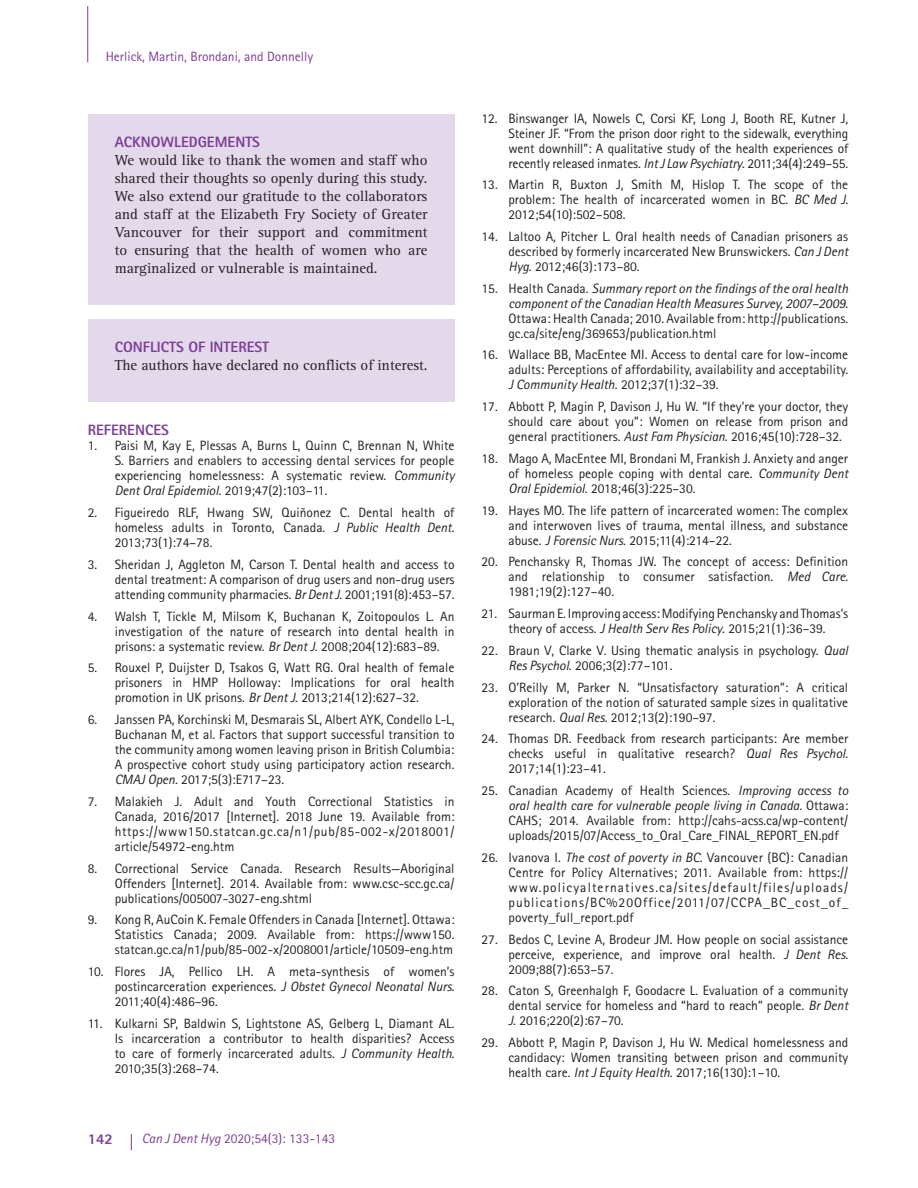
<style>
.page{position:relative;width:918px;height:1188px;background:#fff}
.page>*{position:absolute;margin:0;border:0;box-sizing:border-box;transform-origin:0 0}
.t1{font:15px/18px "Rotis Serif Std";color:#231f20;text-align:justify}
.t2{font:800 15px "Rotis Sans Serif Std";color:#7d3d97}
.t3{font:13.5px/15px "Rotis Sans Serif Std";color:#231f20;text-align:justify}
.t4{font:13.5px "Rotis Sans Serif Std";color:#7d3d97}
.s1{font-style:italic}
</style>
<div class="page">
<hr style="left:87px;top:7px;width:1px;height:55px;background:#7d3d97">
<svg style="left:131px;top:1134px;width:1px;height:16px"></svg>
<div style="left:88px;top:114px;width:367px;height:191px;background:#e3d9eb"></div>
<div style="left:88px;top:319px;width:367px;height:83px;background:#e3d9eb"></div>
<p class="t4" style="left:106px;top:52px;width:209px">Herlick, Martin, Brondani, and Donnelly</p>
<p class="t2" style="left:115px;top:137px;width:147px">ACKNOWLEDGEMENTS</p>
<p class="t1" style="left:115px;top:153px;width:314px">We would like to thank the women and staff who shared their thoughts so openly during this study.<br>We also extend our gratitude to the collaborators and staff at the Elizabeth Fry Society of Greater Vancouver for their support and commitment to ensuring that the health of women who are marginalized or vulnerable is maintained.</p>
<p class="t2" style="left:115px;top:341px;width:156px">CONFLICTS OF INTEREST</p>
<p class="t1" style="left:115px;top:358px;width:314px">The authors have declared no conflicts of interest.</p>
<p class="t2" style="left:88px;top:425px;width:83px">REFERENCES</p>
<p class="t3" style="left:115px;top:439px;width:341px;text-indent:-27px">1. Paisi M, Kay E, Plessas A, Burns L, Quinn C, Brennan N, White S. Barriers and enablers to accessing dental services for people experiencing homelessness: A systematic review. <span class="s1">Community Dent Oral Epidemiol</span>. 2019;47(2):103–11.</p>
<p class="t3" style="left:115px;top:506px;width:341px;text-indent:-27px">2. Figueiredo RLF, Hwang SW, Quiñonez C. Dental health of homeless adults in Toronto, Canada. <span class="s1">J Public Health Dent</span>.<br>2013;73(1):74–78.</p>
<p class="t3" style="left:115px;top:558px;width:341px;text-indent:-27px">3. Sheridan J, Aggleton M, Carson T. Dental health and access to dental treatment: A comparison of drug users and non-drug users attending community pharmacies. <span class="s1">Br Dent J</span>. 2001;191(8):453–57.</p>
<p class="t3" style="left:115px;top:609px;width:341px;text-indent:-27px">4. Walsh T, Tickle M, Milsom K, Buchanan K, Zoitopoulos L. An investigation of the nature of research into dental health in prisons: a systematic review. <span class="s1">Br Dent J</span>. 2008;204(12):683–89.</p>
<p class="t3" style="left:115px;top:661px;width:341px;text-indent:-27px">5. Rouxel P, Duijster D, Tsakos G, Watt RG. Oral health of female prisoners in HMP Holloway: Implications for oral health promotion in UK prisons. <span class="s1">Br Dent J</span>. 2013;214(12):627–32.</p>
<p class="t3" style="left:115px;top:713px;width:341px;text-indent:-27px">6. Janssen PA, Korchinski M, Desmarais SL, Albert AYK, Condello L-L, Buchanan M, et al. Factors that support successful transition to the community among women leaving prison in British Columbia:<br>A prospective cohort study using participatory action research.<br><span class="s1">CMAJ Open</span>. 2017;5(3):E717–23.</p>
<p class="t3" style="left:115px;top:795px;width:341px;text-indent:-27px">7. Malakieh J. Adult and Youth Correctional Statistics in Canada, 2016/2017 [Internet]. 2018 June 19. Available from: https://www150.statcan.gc.ca/n1/pub/85-002-x/2018001/ article/54972-eng.htm</p>
<p class="t3" style="left:115px;top:861px;width:341px;text-indent:-27px">8. Correctional Service Canada. Research Results—Aboriginal Offenders [Internet]. 2014. Available from: www.csc-scc.gc.ca/ publications/005007-3027-eng.shtml</p>
<p class="t3" style="left:115px;top:913px;width:341px;text-indent:-27px">9. Kong R, AuCoin K. Female Offenders in Canada [Internet]. Ottawa:<br>Statistics Canada; 2009. Available from: https://www150. statcan.gc.ca/n1/pub/85-002-x/2008001/article/10509-eng.htm</p>
<p class="t3" style="left:115px;top:965px;width:341px;text-indent:-27px">10. Flores JA, Pellico LH. A meta-synthesis of women’s postincarceration experiences. <span class="s1">J Obstet Gynecol Neonatal Nurs</span>.<br>2011;40(4):486–96.</p>
<p class="t3" style="left:115px;top:1017px;width:341px;text-indent:-27px">11. Kulkarni SP, Baldwin S, Lightstone AS, Gelberg L, Diamant AL.<br>Is incarceration a contributor to health disparities? Access to care of formerly incarcerated adults. <span class="s1">J Community Health</span>.<br>2010;35(3):268–74.</p>
<p class="t2" style="left:88px;top:1134px;width:27px">142</p>
<p class="t4" style="left:142px;top:1134px;width:195px"><span class="s1">Can J Dent Hyg</span> 2020;54(3): 133-143</p>
<p class="t3" style="left:509px;top:111px;width:341px;text-indent:-27px">12. Binswanger IA, Nowels C, Corsi KF, Long J, Booth RE, Kutner J, Steiner JF. “From the prison door right to the sidewalk, everything went downhill”: A qualitative study of the health experiences of recently released inmates. <span class="s1">Int J Law Psychiatry</span>. 2011;34(4):249–55.</p>
<p class="t3" style="left:509px;top:178px;width:341px;text-indent:-27px">13. Martin R, Buxton J, Smith M, Hislop T. The scope of the problem: The health of incarcerated women in BC. <span class="s1">BC Med J</span>.<br>2012;54(10):502–508.</p>
<p class="t3" style="left:509px;top:230px;width:341px;text-indent:-27px">14. Laltoo A, Pitcher L. Oral health needs of Canadian prisoners as described by formerly incarcerated New Brunswickers. <span class="s1">Can J Dent Hyg</span>. 2012;46(3):173–80.</p>
<p class="t3" style="left:509px;top:282px;width:341px;text-indent:-27px">15. Health Canada. <span class="s1">Summary report on the findings of the oral health component of the Canadian Health Measures Survey, 2007–2009</span>.<br>Ottawa: Health Canada; 2010. Available from: http://publications. gc.ca/site/eng/369653/publication.html</p>
<p class="t3" style="left:509px;top:348px;width:341px;text-indent:-27px">16. Wallace BB, MacEntee MI. Access to dental care for low-income adults: Perceptions of affordability, availability and acceptability.<br><span class="s1">J Community Health</span>. 2012;37(1):32–39.</p>
<p class="t3" style="left:509px;top:400px;width:341px;text-indent:-27px">17. Abbott P, Magin P, Davison J, Hu W. “If they’re your doctor, they should care about you”: Women on release from prison and general practitioners. <span class="s1">Aust Fam Physician</span>. 2016;45(10):728–32.</p>
<p class="t3" style="left:509px;top:452px;width:341px;text-indent:-27px">18. Mago A, MacEntee MI, Brondani M, Frankish J. Anxiety and anger of homeless people coping with dental care. <span class="s1">Community Dent Oral Epidemiol</span>. 2018;46(3):225–30.</p>
<p class="t3" style="left:509px;top:504px;width:341px;text-indent:-27px">19. Hayes MO. The life pattern of incarcerated women: The complex and interwoven lives of trauma, mental illness, and substance abuse. <span class="s1">J Forensic Nurs</span>. 2015;11(4):214–22.</p>
<p class="t3" style="left:509px;top:555px;width:341px;text-indent:-27px">20. Penchansky R, Thomas JW. The concept of access: Definition and relationship to consumer satisfaction. <span class="s1">Med Care</span>.<br>1981;19(2):127–40.</p>
<p class="t3" style="left:482px;top:607px;width:368px;text-align:center">21. Saurman E. Improving access: Modifying Penchansky and Thomas’s theory of access. <span class="s1">J Health Serv Res Policy</span>. 2015;21(1):36–39.</p>
<p class="t3" style="left:509px;top:644px;width:341px;text-indent:-27px">22. Braun V, Clarke V. Using thematic analysis in psychology. <span class="s1">Qual<br>Res Psychol</span>. 2006;3(2):77–101.</p>
<p class="t3" style="left:509px;top:681px;width:341px;text-indent:-27px">23. O’Reilly M, Parker N. “Unsatisfactory saturation”: A critical exploration of the notion of saturated sample sizes in qualitative research. <span class="s1">Qual Res.</span> 2012;13(2):190–97.</p>
<p class="t3" style="left:509px;top:732px;width:341px;text-indent:-27px">24. Thomas DR. Feedback from research participants: Are member checks useful in qualitative research? <span class="s1">Qual Res Psychol</span>.<br>2017;14(1):23–41.</p>
<p class="t3" style="left:509px;top:784px;width:341px;text-indent:-27px">25. Canadian Academy of Health Sciences. <span class="s1">Improving access to oral health care for vulnerable people living in Canada.</span> Ottawa:<br>CAHS; 2014. Available from: http://cahs-acss.ca/wp-content/ uploads/2015/07/Access_to_Oral_Care_FINAL_REPORT_EN.pdf</p>
<p class="t3" style="left:509px;top:851px;width:341px;text-indent:-27px">26. Ivanova I. <span class="s1">The cost of poverty in BC</span>. Vancouver (BC): Canadian Centre for Policy Alternatives; 2011. Available from: https:// www.policyalternatives.ca/sites/default/files/uploads/ publications/BC%20Office/2011/07/CCPA_BC_cost_of_ poverty_full_report.pdf</p>
<p class="t3" style="left:509px;top:933px;width:341px;text-indent:-27px">27. Bedos C, Levine A, Brodeur JM. How people on social assistance perceive, experience, and improve oral health. <span class="s1">J Dent Res</span>.<br>2009;88(7):653–57.</p>
<p class="t3" style="left:509px;top:984px;width:341px;text-indent:-27px">28. Caton S, Greenhalgh F, Goodacre L. Evaluation of a community dental service for homeless and “hard to reach” people. <span class="s1">Br Dent J</span>. 2016;220(2):67–70.</p>
<p class="t3" style="left:509px;top:1036px;width:341px;text-indent:-27px">29. Abbott P, Magin P, Davison J, Hu W. Medical homelessness and candidacy: Women transiting between prison and community health care. <span class="s1">Int J Equity Health</span>. 2017;16(130):1–10.</p>
</div>
